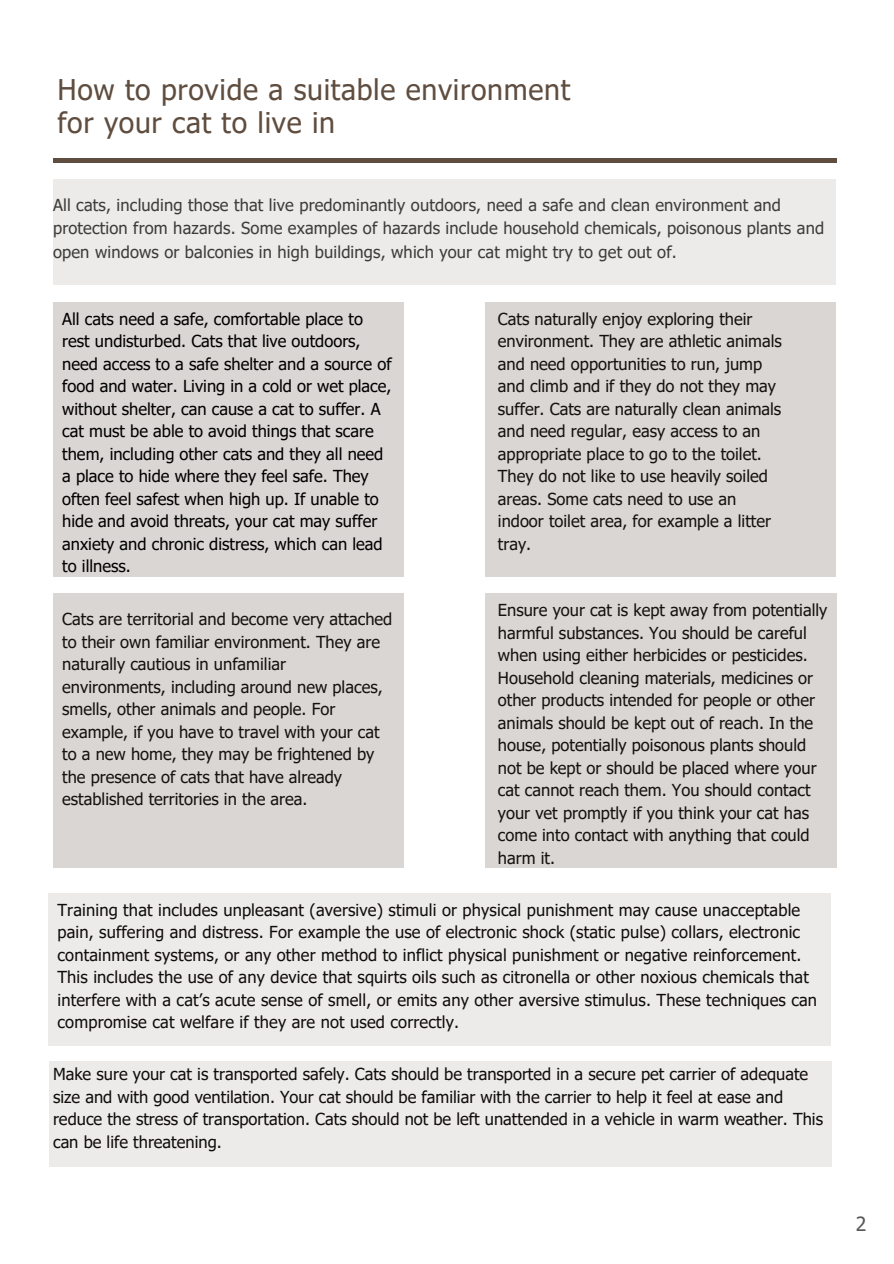
<style>
.page{position:relative;width:894px;height:1264px;background:#fff}
.page>*{position:absolute;margin:0;border:0;box-sizing:border-box;transform-origin:0 0}
.t1{font:28.5px/33.8px "Tahoma";letter-spacing:.025em;color:#5f4d3f}
.t2{font:19.5px "Tahoma";color:#58585a}
.t3{font:16.5px/22.5px "Tahoma";color:#000}
.t4{font:16.5px/23.7px "Tahoma";letter-spacing:.01em;color:#3c3c3b}
</style>
<div class="page">
<hr style="left:53px;top:158px;width:782px;height:4px;background:#5f4d3f">
<div style="left:53px;top:180px;width:782px;height:105px;background:#edebe9"></div>
<div style="left:53px;top:302px;width:350px;height:274px;background:#dad6d3"></div>
<div style="left:485px;top:302px;width:350px;height:274px;background:#dad6d3"></div>
<div style="left:53px;top:593px;width:350px;height:274px;background:#dad6d3"></div>
<div style="left:485px;top:593px;width:350px;height:275px;background:#dad6d3"></div>
<div style="left:49px;top:892px;width:782px;height:153px;background:#edebe9"></div>
<div style="left:49px;top:1061px;width:782px;height:105px;background:#edebe9"></div>
<h1 class="t1" style="left:57px;top:71px;width:514px">How to provide a suitable environment for your cat to live in</h1>
<p class="t4" style="left:53px;top:192px;width:772px">All cats, including those that live predominantly outdoors, need a safe and clean environment and protection from hazards. Some examples of hazards include household chemicals, poisonous plants and open windows or balconies in high buildings, which your cat might try to get out of.</p>
<p class="t3" style="left:62px;top:307px;width:331px">All cats need a safe, comfortable place to rest undisturbed. Cats that live outdoors, need access to a safe shelter and a source of food and water. Living in a cold or wet place, without shelter, can cause a cat to suffer. A cat must be able to avoid things that scare them, including other cats and they all need a place to hide where they feel safe. They often feel safest when high up. If unable to hide and avoid threats, your cat may suffer anxiety and chronic distress, which can lead to illness.</p>
<p class="t3" style="left:498px;top:307px;width:285px">Cats naturally enjoy exploring their environment. They are athletic animals and need opportunities to run, jump and climb and if they do not they may suffer. Cats are naturally clean animals and need regular, easy access to an appropriate place to go to the toilet.<br>They do not like to use heavily soiled areas. Some cats need to use an indoor toilet area, for example a litter tray.</p>
<p class="t3" style="left:498px;top:598px;width:331px">Ensure your cat is kept away from potentially harmful substances. You should be careful when using either herbicides or pesticides.<br>Household cleaning materials, medicines or other products intended for people or other animals should be kept out of reach. In the house, potentially poisonous plants should not be kept or should be placed where your cat cannot reach them. You should contact your vet promptly if you think your cat has come into contact with anything that could harm it.</p>
<p class="t3" style="left:57px;top:898px;width:760px">Training that includes unpleasant (aversive) stimuli or physical punishment may cause unacceptable pain, suffering and distress. For example the use of electronic shock (static pulse) collars, electronic containment systems, or any other method to inflict physical punishment or negative reinforcement.<br>This includes the use of any device that squirts oils such as citronella or other noxious chemicals that interfere with a cat’s acute sense of smell, or emits any other aversive stimulus. These techniques can compromise cat welfare if they are not used correctly.</p>
<p class="t3" style="left:53px;top:1062px;width:771px">Make sure your cat is transported safely. Cats should be transported in a secure pet carrier of adequate size and with good ventilation. Your cat should be familiar with the carrier to help it feel at ease and reduce the stress of transportation. Cats should not be left unattended in a vehicle in warm weather. This can be life threatening.</p>
<p class="t3" style="left:62px;top:607px;width:331px">Cats are territorial and become very attached to their own familiar environment. They are naturally cautious in unfamiliar environments, including around new places, smells, other animals and people. For example, if you have to travel with your cat to a new home, they may be frightened by the presence of cats that have already established territories in the area.</p>
<p class="t2" style="left:855px;top:1211px;width:12px">2</p>
</div>
